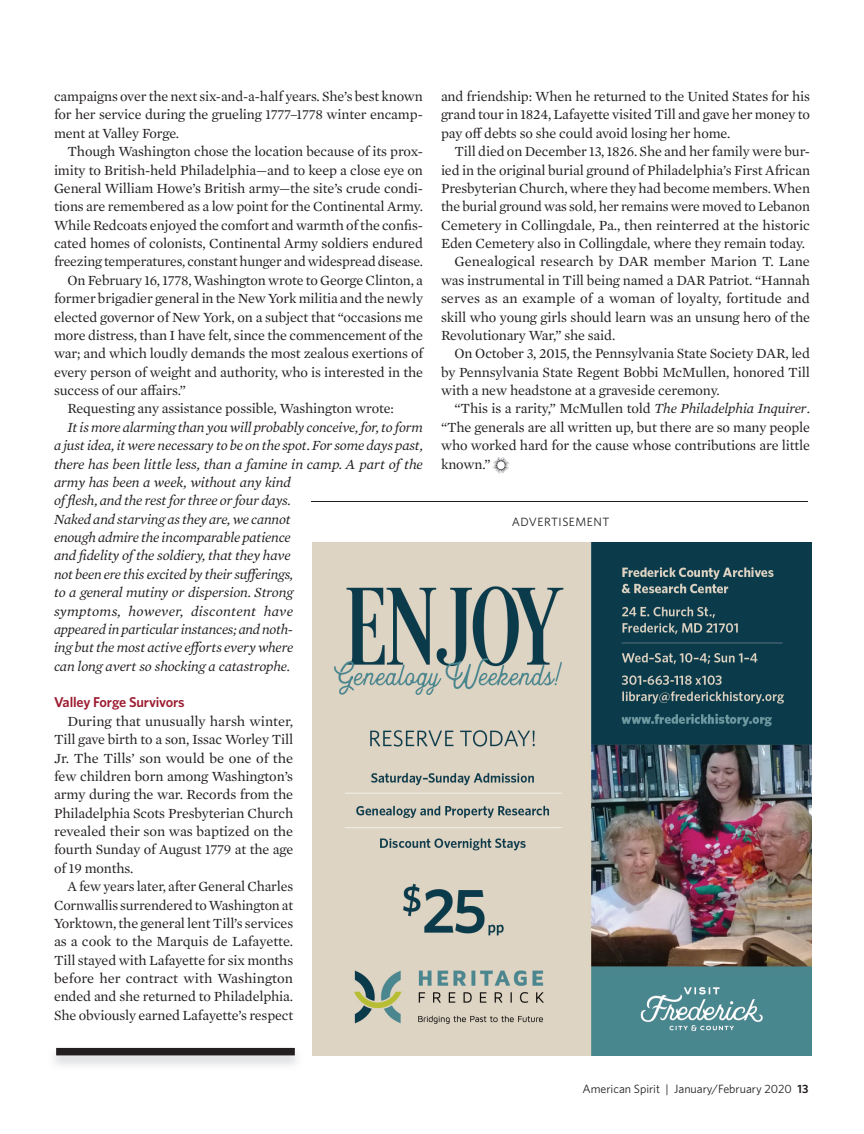
<style>
.page{position:relative;width:864px;height:1134px;background:#fff}
.page>*{position:absolute;margin:0;border:0;box-sizing:border-box;transform-origin:0 0}
.t1{font:14.25px "Mercury Text G1";letter-spacing:-.01em;color:#231f20}
.t2{font:italic 14.25px "Mercury Text G1";letter-spacing:-.01em;color:#231f20}
.t3{font:italic 14.25px "Mercury Text G1";letter-spacing:.015em;color:#231f20}
.t4{font:600 14.25px "Whitney";letter-spacing:-.01em;color:#9c1b30}
.t5{font:12px "Whitney";color:#231f20}
.t6{font:12px "Whitney";letter-spacing:.04em;color:#231f20}
.s1{font-style:italic}
.s2{font-weight:600}
</style>
<div class="page">
<div style="left:56px;top:1048px;width:239px;height:7px;background:#231f20"></div>
<img style="left:493px;top:457px;width:16px;height:16px">
<img style="left:312px;top:542px;width:500px;height:513px">
<hr style="left:311px;top:501px;width:497px;height:1px;background:#231f20">
<p class="t1" style="left:54px;top:91px;width:371px">campaigns over the next six-and-a-half years. She’s best known</p>
<p class="t1" style="left:54px;top:109px;width:371px">for her service during the grueling 1777–1778 winter encamp-</p>
<p class="t1" style="left:54px;top:128px;width:127px">ment at Valley Forge.</p>
<p class="t1" style="left:68px;top:146px;width:357px">Though Washington chose the location because of its prox-</p>
<p class="t1" style="left:54px;top:164px;width:371px">imity to British-held Philadelphia—and to keep a close eye on</p>
<p class="t1" style="left:54px;top:183px;width:371px">General William Howe’s British army—the site’s crude condi-</p>
<p class="t1" style="left:54px;top:201px;width:371px">tions are remembered as a low point for the Continental Army.</p>
<p class="t1" style="left:54px;top:219px;width:370px">While Redcoats enjoyed the comfort and warmth of the confis-</p>
<p class="t1" style="left:54px;top:238px;width:370px">cated homes of colonists, Continental Army soldiers endured</p>
<p class="t1" style="left:54px;top:256px;width:371px">freezing temperatures, constant hunger and widespread disease.</p>
<p class="t1" style="left:68px;top:275px;width:357px">On February 16, 1778, Washington wrote to George Clinton, a</p>
<p class="t1" style="left:54px;top:293px;width:371px">former brigadier general in the New York militia and the newly</p>
<p class="t1" style="left:54px;top:311px;width:371px">elected governor of New York, on a subject that “occasions me</p>
<p class="t1" style="left:54px;top:330px;width:371px">more distress, than I have felt, since the commencement of the</p>
<p class="t1" style="left:54px;top:348px;width:371px">war; and which loudly demands the most zealous exertions of</p>
<p class="t1" style="left:54px;top:366px;width:371px">every person of weight and authority, who is interested in the</p>
<p class="t1" style="left:54px;top:385px;width:134px">success of our affairs.”</p>
<p class="t1" style="left:68px;top:403px;width:328px">Requesting any assistance possible, Washington wrote:</p>
<p class="t2" style="left:68px;top:421px;width:357px">It is more alarming than you will probably conceive, for, to form</p>
<p class="t2" style="left:54px;top:439px;width:370px">a just idea, it were necessary to be on the spot. For some days past,</p>
<p class="t2" style="left:54px;top:458px;width:370px">there has been little less, than a famine in camp. A part of the</p>
<p class="t2" style="left:54px;top:476px;width:238px">army has been a week, without any kind</p>
<p class="t2" style="left:54px;top:495px;width:238px">of flesh, and the rest for three or four days.</p>
<p class="t2" style="left:54px;top:513px;width:238px">Naked and starving as they are, we cannot</p>
<p class="t2" style="left:54px;top:531px;width:238px">enough admire the incomparable patience</p>
<p class="t2" style="left:54px;top:550px;width:238px">and fidelity of the soldiery, that they have</p>
<p class="t2" style="left:54px;top:568px;width:241px">not been ere this excited by their sufferings,</p>
<p class="t2" style="left:54px;top:586px;width:241px">to a general mutiny or dispersion. Strong</p>
<p class="t3" style="left:54px;top:605px;width:241px">symptoms, however, discontent have</p>
<p class="t2" style="left:54px;top:623px;width:241px">appeared in particular instances; and noth-</p>
<p class="t2" style="left:54px;top:642px;width:241px">ing but the most active efforts every where</p>
<p class="t2" style="left:54px;top:660px;width:238px">can long avert so shocking a catastrophe.</p>
<p class="t4" style="left:54px;top:697px;width:132px">Valley Forge Survivors</p>
<p class="t1" style="left:68px;top:716px;width:227px">During that unusually harsh winter,</p>
<p class="t1" style="left:54px;top:734px;width:241px">Till gave birth to a son, Issac Worley Till</p>
<p class="t1" style="left:54px;top:752px;width:241px">Jr. The Tills’ son would be one of the</p>
<p class="t1" style="left:54px;top:771px;width:241px">few children born among Washington’s</p>
<p class="t1" style="left:54px;top:789px;width:241px">army during the war. Records from the</p>
<p class="t1" style="left:54px;top:807px;width:241px">Philadelphia Scots Presbyterian Church</p>
<p class="t1" style="left:54px;top:826px;width:241px">revealed their son was baptized on the</p>
<p class="t1" style="left:54px;top:844px;width:241px">fourth Sunday of August 1779 at the age</p>
<p class="t1" style="left:54px;top:863px;width:81px">of 19 months.</p>
<p class="t1" style="left:68px;top:881px;width:227px">A few years later, after General Charles</p>
<p class="t1" style="left:54px;top:899px;width:241px">Cornwallis surrendered to Washington at</p>
<p class="t1" style="left:54px;top:918px;width:241px">Yorktown, the general lent Till’s services</p>
<p class="t1" style="left:54px;top:936px;width:241px">as a cook to the Marquis de Lafayette.</p>
<p class="t1" style="left:54px;top:954px;width:241px">Till stayed with Lafayette for six months</p>
<p class="t1" style="left:54px;top:973px;width:241px">before her contract with Washington</p>
<p class="t1" style="left:54px;top:991px;width:241px">ended and she returned to Philadelphia.</p>
<p class="t1" style="left:54px;top:1010px;width:241px">She obviously earned Lafayette’s respect</p>
<p class="t1" style="left:441px;top:91px;width:371px">and friendship: When he returned to the United States for his</p>
<p class="t1" style="left:441px;top:109px;width:371px">grand tour in 1824, Lafayette visited Till and gave her money to</p>
<p class="t1" style="left:441px;top:128px;width:291px">pay off debts so she could avoid losing her home.</p>
<p class="t1" style="left:455px;top:146px;width:357px">Till died on December 13, 1826. She and her family were bur-</p>
<p class="t1" style="left:441px;top:164px;width:371px">ied in the original burial ground of Philadelphia’s First African</p>
<p class="t1" style="left:441px;top:183px;width:371px">Presbyterian Church, where they had become members. When</p>
<p class="t1" style="left:441px;top:201px;width:371px">the burial ground was sold, her remains were moved to Lebanon</p>
<p class="t1" style="left:441px;top:219px;width:371px">Cemetery in Collingdale, Pa., then reinterred at the historic</p>
<p class="t1" style="left:441px;top:238px;width:366px">Eden Cemetery also in Collingdale, where they remain today.</p>
<p class="t1" style="left:454px;top:256px;width:357px">Genealogical research by DAR member Marion T. Lane</p>
<p class="t1" style="left:441px;top:275px;width:371px">was instrumental in Till being named a DAR Patriot. “Hannah</p>
<p class="t1" style="left:441px;top:293px;width:370px">serves as an example of a woman of loyalty, fortitude and</p>
<p class="t1" style="left:441px;top:311px;width:371px">skill who young girls should learn was an unsung hero of the</p>
<p class="t1" style="left:441px;top:330px;width:176px">Revolutionary War,” she said.</p>
<p class="t1" style="left:455px;top:348px;width:357px">On October 3, 2015, the Pennsylvania State Society DAR, led</p>
<p class="t1" style="left:441px;top:366px;width:370px">by Pennsylvania State Regent Bobbi McMullen, honored Till</p>
<p class="t1" style="left:441px;top:385px;width:280px">with a new headstone at a graveside ceremony.</p>
<p class="t1" style="left:454px;top:403px;width:357px">“This is a rarity,” McMullen told <span class="s1">The Philadelphia Inquirer</span>.</p>
<p class="t1" style="left:441px;top:422px;width:371px">“The generals are all written up, but there are so many people</p>
<p class="t1" style="left:441px;top:440px;width:371px">who worked hard for the cause whose contributions are little</p>
<p class="t1" style="left:441px;top:458px;width:51px">known.”</p>
<p class="t6" style="left:512px;top:518px;width:99px">ADVERTISEMENT</p>
<p class="t5" style="left:582px;top:1085px;width:227px">American Spirit | January/February 2020 <span class="s2">13</span></p>
</div>
